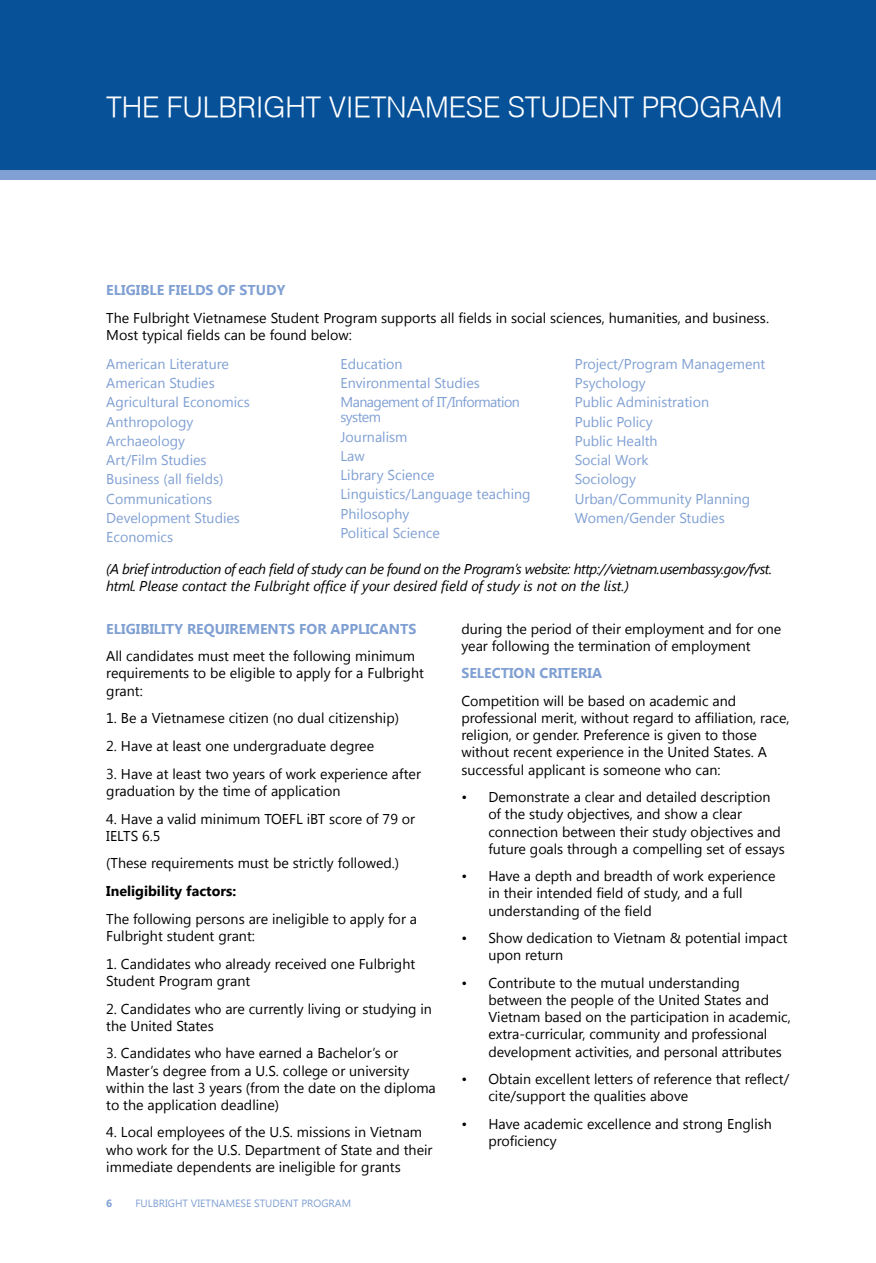
<style>
.page{position:relative;width:876px;height:1263px;background:#fff}
.page>*{position:absolute;margin:0;border:0;box-sizing:border-box;transform-origin:0 0}
.t1{font:300 28.5px "SFU Helvetica";letter-spacing:-.01em;color:#fff}
.t2{font:14.25px/17.1px "Segoe UI";color:#000}
.t3{font:14.25px/19.2px "Segoe UI";color:#80a0d3}
.t4{font:italic 14.25px/17.1px "Segoe UI";letter-spacing:-.03em;color:#000}
.t5{font:700 14.25px "Segoe UI";color:#80a0d3}
.t6{font:700 14.25px "Segoe UI";color:#000}
.t7{font:10.5px "Segoe UI";color:#80a0d3}
.t8{font:700 10.5px "Segoe UI";color:#80a0d3}
</style>
<div class="page">
<div style="left:0;top:0;width:876px;height:179px;background:#075199"></div>
<div style="left:0;top:170px;width:876px;height:9px;background:#80a0d3"></div>
<h1 class="t1" style="left:106px;top:85px;width:678px">THE FULBRIGHT VIETNAMESE STUDENT PROGRAM</h1>
<p class="t5" style="left:106px;top:280px;width:181px">ELIGIBLE FIELDS OF STUDY</p>
<p class="t2" style="left:106px;top:308px;width:664px">The Fulbright Vietnamese Student Program supports all fields in social sciences, humanities, and business.<br>Most typical fields can be found below:</p>
<p class="t3" style="left:106px;top:353px;width:145px">American Literature<br>American Studies<br>Agricultural Economics<br>Anthropology<br>Archaeology<br>Art/Film Studies<br>Business (all fields)<br>Communications<br>Development Studies<br>Economics</p>
<p class="t3" style="left:340px;top:353px;width:181px">Education<br>Environmental Studies<br>Management of IT/Information</p>
<p class="t3" style="left:340px;top:407px;width:192px">system<br>Journalism<br>Law<br>Library Science<br>Linguistics/Language teaching<br>Philosophy<br>Political Science</p>
<p class="t3" style="left:575px;top:353px;width:192px">Project/Program Management<br>Psychology<br>Public Administration<br>Public Policy<br>Public Health<br>Social Work<br>Sociology<br>Urban/Community Planning<br>Women/Gender Studies</p>
<p class="t4" style="left:106px;top:560px;width:667px">(A brief introduction of each field of study can be found on the Program’s website: http://vietnam.usembassy.gov/fvst. html. Please contact the Fulbright office if your desired field of study is not on the list.)</p>
<p class="t5" style="left:106px;top:618px;width:312px">ELIGIBILITY REQUIREMENTS FOR APPLICANTS</p>
<p class="t2" style="left:106px;top:647px;width:319px">All candidates must meet the following minimum requirements to be eligible to apply for a Fulbright grant:</p>
<p class="t2" style="left:106px;top:709px;width:294px">1. Be a Vietnamese citizen (no dual citizenship)</p>
<p class="t2" style="left:106px;top:737px;width:269px">2. Have at least one undergraduate degree</p>
<p class="t2" style="left:106px;top:764px;width:316px">3. Have at least two years of work experience after graduation by the time of application</p>
<p class="t2" style="left:106px;top:809px;width:310px">4. Have a valid minimum TOEFL iBT score of 79 or<br>IELTS 6.5</p>
<p class="t2" style="left:106px;top:854px;width:294px">(These requirements must be strictly followed.)</p>
<p class="t6" style="left:106px;top:881px;width:132px">Ineligibility factors:</p>
<p class="t2" style="left:106px;top:910px;width:312px">The following persons are ineligible to apply for a<br>Fulbright student grant:</p>
<p class="t2" style="left:106px;top:954px;width:310px">1. Candidates who already received one Fulbright<br>Student Program grant</p>
<p class="t2" style="left:106px;top:999px;width:327px">2. Candidates who are currently living or studying in the United States</p>
<p class="t2" style="left:106px;top:1044px;width:331px">3. Candidates who have earned a Bachelor’s or Master’s degree from a U.S. college or university within the last 3 years (from the date on the diploma to the application deadline)</p>
<p class="t2" style="left:106px;top:1123px;width:328px">4. Local employees of the U.S. missions in Vietnam who work for the U.S. Department of State and their immediate dependents are ineligible for grants</p>
<p class="t8" style="left:106px;top:1195px;width:8px">6</p>
<p class="t7" style="left:136px;top:1196px;width:217px">FULBRIGHT VIETNAMESE STUDENT PROGRAM</p>
<p class="t2" style="left:461px;top:619px;width:321px">during the period of their employment and for one year following the termination of employment</p>
<p class="t5" style="left:461px;top:663px;width:142px">SELECTION CRITERIA</p>
<p class="t2" style="left:461px;top:692px;width:330px">Competition will be based on academic and professional merit, without regard to affiliation, race, religion, or gender. Preference is given to those without recent experience in the United States. A successful applicant is someone who can:</p>
<p class="t2" style="left:488px;top:788px;width:298px;text-indent:-27px">• Demonstrate a clear and detailed description of the study objectives, and show a clear connection between their study objectives and future goals through a compelling set of essays</p>
<p class="t2" style="left:488px;top:867px;width:289px;text-indent:-27px">• Have a depth and breadth of work experience in their intended field of study, and a full understanding of the field</p>
<p class="t2" style="left:488px;top:929px;width:301px;text-indent:-27px">• Show dedication to Vietnam &amp; potential impact upon return</p>
<p class="t2" style="left:488px;top:974px;width:304px;text-indent:-27px">• Contribute to the mutual understanding between the people of the United States and Vietnam based on the participation in academic, extra-curricular, community and professional development activities, and personal attributes</p>
<p class="t2" style="left:488px;top:1070px;width:302px;text-indent:-27px">• Obtain excellent letters of reference that reflect/ cite/support the qualities above</p>
<p class="t2" style="left:488px;top:1115px;width:285px;text-indent:-27px">• Have academic excellence and strong English proficiency</p>
</div>
